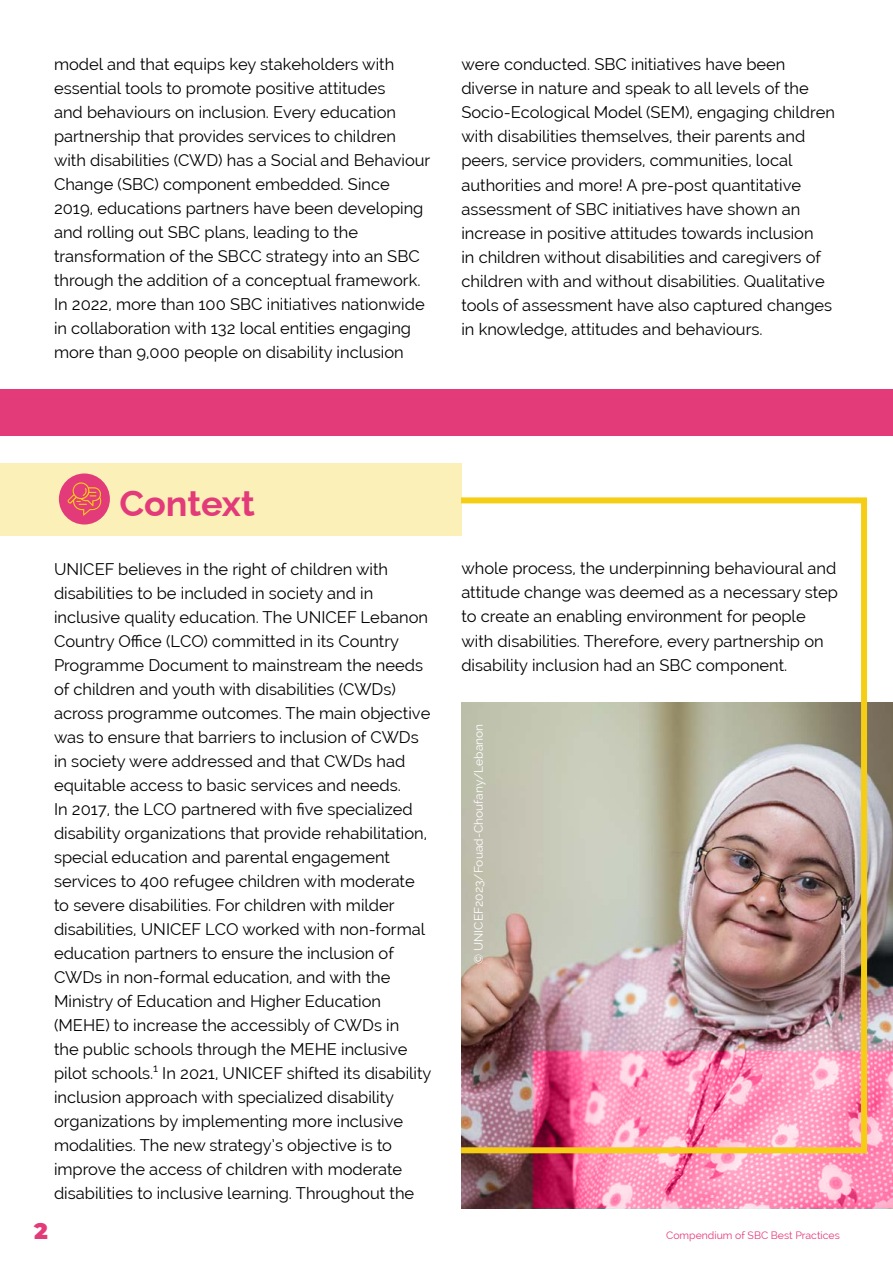
<style>
.page{position:relative;width:893px;height:1263px;background:#fff}
.page>*{position:absolute;margin:0;border:0;box-sizing:border-box;transform-origin:0 0}
.t1{font:700 36px "Raleway";color:#e33b79}
.t2{font:900 22.5px "Montserrat";color:#e33b79}
.t3{font:16.5px/24px "Raleway";color:#000}
.t4{font:12px "Raleway";color:#fff}
.t5{font:10.5px "Raleway";color:#e33b79}
</style>
<div class="page">
<img style="left:461px;top:703px;width:432px;height:505px">
<div style="left:0;top:389px;width:893px;height:47px;background:#e33b79"></div>
<div style="left:0;top:463px;width:462px;height:72px;background:#fcf0b9"></div>
<div style="left:59px;top:473px;width:51px;height:51px;background:#e33b79;border-radius:50%"></div>
<svg style="left:67px;top:482px;width:34px;height:34px"></svg>
<div style="left:458px;top:497px;width:409px;height:656px;border:6px solid #f6cd15"></div>
<p class="t3" style="left:54px;top:53px;width:378px">model and that equips key stakeholders with essential tools to promote positive attitudes<br>and behaviours on inclusion. Every education partnership that provides services to children with disabilities (CWD) has a Social and Behaviour Change (SBC) component embedded. Since 2019, educations partners have been developing and rolling out SBC plans, leading to the transformation of the SBCC strategy into an SBC through the addition of a conceptual framework.<br>In 2022, more than 100 SBC initiatives nationwide in collaboration with 132 local entities engaging more than 9,000 people on disability inclusion</p>
<p class="t3" style="left:461px;top:53px;width:375px">were conducted. SBC initiatives have been diverse in nature and speak to all levels of the Socio-Ecological Model (SEM), engaging children with disabilities themselves, their parents and peers, service providers, communities, local authorities and more! A pre-post quantitative assessment of SBC initiatives have shown an increase in positive attitudes towards inclusion<br>in children without disabilities and caregivers of children with and without disabilities. Qualitative tools of assessment have also captured changes in knowledge, attitudes and behaviours.</p>
<h1 class="t1" style="left:119px;top:475px;width:137px">Context</h1>
<p class="t3" style="left:54px;top:557px;width:379px">UNICEF believes in the right of children with disabilities to be included in society and in inclusive quality education. The UNICEF Lebanon Country Office (LCO) committed in its Country Programme Document to mainstream the needs of children and youth with disabilities (CWDs) across programme outcomes. The main objective was to ensure that barriers to inclusion of CWDs in society were addressed and that CWDs had equitable access to basic services and needs.<br>In 2017, the LCO partnered with five specialized disability organizations that provide rehabilitation, special education and parental engagement services to 400 refugee children with moderate to severe disabilities. For children with milder disabilities, UNICEF LCO worked with non-formal education partners to ensure the inclusion of CWDs in non-formal education, and with the Ministry of Education and Higher Education (MEHE) to increase the accessibly of CWDs in<br>the public schools through the MEHE inclusive pilot schools.<sup>1</sup> In 2021, UNICEF shifted its disability inclusion approach with specialized disability organizations by implementing more inclusive modalities. The new strategy’s objective is to improve the access of children with moderate disabilities to inclusive learning. Throughout the</p>
<p class="t3" style="left:461px;top:557px;width:378px">whole process, the underpinning behavioural and attitude change was deemed as a necessary step to create an enabling environment for people with disabilities. Therefore, every partnership on disability inclusion had an SBC component.</p>
<p class="t4" style="left:472px;top:964px;width:242px;rotate:-90deg">© UNICEF2023/Fouad-Choufany/Lebanon</p>
<h2 class="t2" style="left:34px;top:1214px;width:15px">2</h2>
<p class="t5" style="left:666px;top:1229px;width:175px">Compendium of SBC Best Practices</p>
</div>
